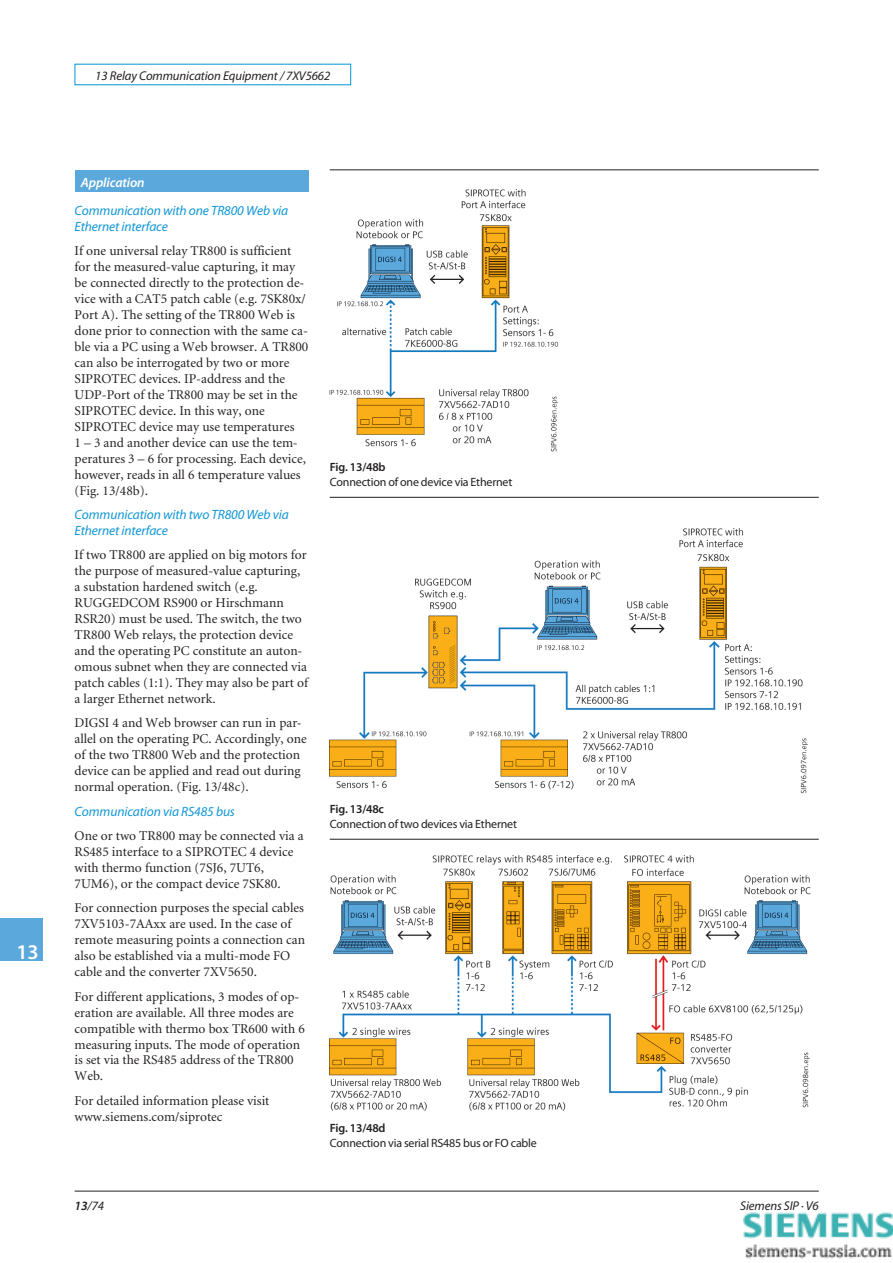
<style>
.page{position:relative;width:893px;height:1263px;background:#fff}
.page>*{position:absolute;margin:0;border:0;box-sizing:border-box;transform-origin:0 0}
.t1{font:300 21px "Myriad Pro";color:#fff}
.t2{font:13.5px/15.9px "Minion";color:#231f20}
.t3{font:italic 13.5px/15.9px "Myriad Pro";letter-spacing:-.01em;color:#1197d6}
.t4{font:italic 300 13.5px "Myriad Pro";letter-spacing:-.01em;color:#fff}
.t5{font:italic 12.75px "Myriad Pro";letter-spacing:-.01em;color:#231f20}
.t6{font:12px "Myriad Pro";letter-spacing:-.015em;color:#231f20}
.t7{font:300 12px "Myriad Pro";letter-spacing:-.015em;color:#231f20}
.s1{font-weight:300}
</style>
<div class="page">
<div style="left:75px;top:170px;width:233px;height:21px;background:#5ba8dc"></div>
<hr style="left:75px;top:1191px;width:744px;height:1px;background:#231f20">
<div style="left:0;top:918px;width:43px;height:43px;background:#5ba8dc"></div>
<img style="left:330px;top:189px;width:229px;height:262px">
<hr style="left:330px;top:170px;width:489px;height:1px;background:#231f20">
<img style="left:330px;top:528px;width:478px;height:265px">
<img style="left:330px;top:855px;width:481px;height:256px">
<hr style="left:330px;top:497px;width:489px;height:1px;background:#231f20">
<hr style="left:330px;top:839px;width:489px;height:1px;background:#231f20">
<img style="left:743px;top:1212px;width:150px;height:47px">
<p class="t5" style="left:95px;top:71px;width:237px">13 Relay Communication Equipment / 7XV5662</p>
<h1 class="t1" style="left:16px;top:945px;width:24px">13</h1>
<p class="t4" style="left:81px;top:177px;width:65px">Application</p>
<p class="t3" style="left:75px;top:204px;width:215px">Communication with one TR800 Web via<br>Ethernet interface</p>
<p class="t2" style="left:75px;top:244px;width:235px">If one universal relay TR800 is sufficient for the measured-value capturing, it may be connected directly to the protection de&shy;vice with a CAT5 patch cable (e.g. 7SK80x/ Port A). The setting of the TR800 Web is done prior to connection with the same ca&shy;ble via a PC using a Web browser. A TR800 can also be interrogated by two or more SIPROTEC devices. IP-address and the UDP-Port of the TR800 may be set in the SIPROTEC device. In this way, one SIPROTEC device may use temperatures<br>1 – 3 and another device can use the tem&shy;peratures 3 – 6 for processing. Each device, however, reads in all 6 temperature values (Fig. 13/48b).</p>
<p class="t3" style="left:75px;top:508px;width:216px">Communication with two TR800 Web via<br>Ethernet interface</p>
<p class="t2" style="left:75px;top:548px;width:235px">If two TR800 are applied on big motors for the purpose of measured-value capturing, a substation hardened switch (e.g.<br>RUGGEDCOM RS900 or Hirschmann RSR20) must be used. The switch, the two TR800 Web relays, the protection device and the operating PC constitute an auton&shy;omous subnet when they are connected via patch cables (1:1). They may also be part of a larger Ethernet network.</p>
<p class="t2" style="left:75px;top:716px;width:234px">DIGSI 4 and Web browser can run in par&shy;allel on the operating PC. Accordingly, one of the two TR800 Web and the protection device can be applied and read out during normal operation. (Fig. 13/48c).</p>
<p class="t3" style="left:75px;top:804px;width:162px">Communication via RS485 bus</p>
<p class="t2" style="left:75px;top:829px;width:231px">One or two TR800 may be connected via a RS485 interface to a SIPROTEC 4 device with thermo function (7SJ6, 7UT6, 7UM6), or the compact device 7SK80.</p>
<p class="t2" style="left:75px;top:901px;width:232px">For connection purposes the special cables 7XV5103-7AAxx are used. In the case of remote measuring points a connection can also be established via a multi-mode FO cable and the converter 7XV5650.</p>
<p class="t2" style="left:75px;top:989px;width:232px">For different applications, 3 modes of op&shy;eration are available. All three modes are compatible with thermo box TR600 with 6 measuring inputs. The mode of operation is set via the RS485 address of the TR800<br>Web.</p>
<p class="t2" style="left:75px;top:1094px;width:196px">For detailed information please visit www.siemens.com/siprotec</p>
<p class="t7" style="left:330px;top:463px;width:57px">Fig. 13/48b</p>
<p class="t6" style="left:330px;top:475px;width:184px">Connection of one device via Ethernet</p>
<p class="t7" style="left:330px;top:805px;width:56px">Fig. 13/48c</p>
<p class="t6" style="left:330px;top:817px;width:189px">Connection of two devices via Ethernet</p>
<p class="t7" style="left:330px;top:1123px;width:57px">Fig. 13/48d</p>
<p class="t6" style="left:330px;top:1135px;width:209px">Connection via serial RS485 bus or FO cable</p>
<p class="t5" style="left:75px;top:1201px;width:31px"><span class="s1">13</span>/74</p>
<p class="t5" style="left:740px;top:1201px;width:80px">Siemens SIP · V6</p>
</div>
